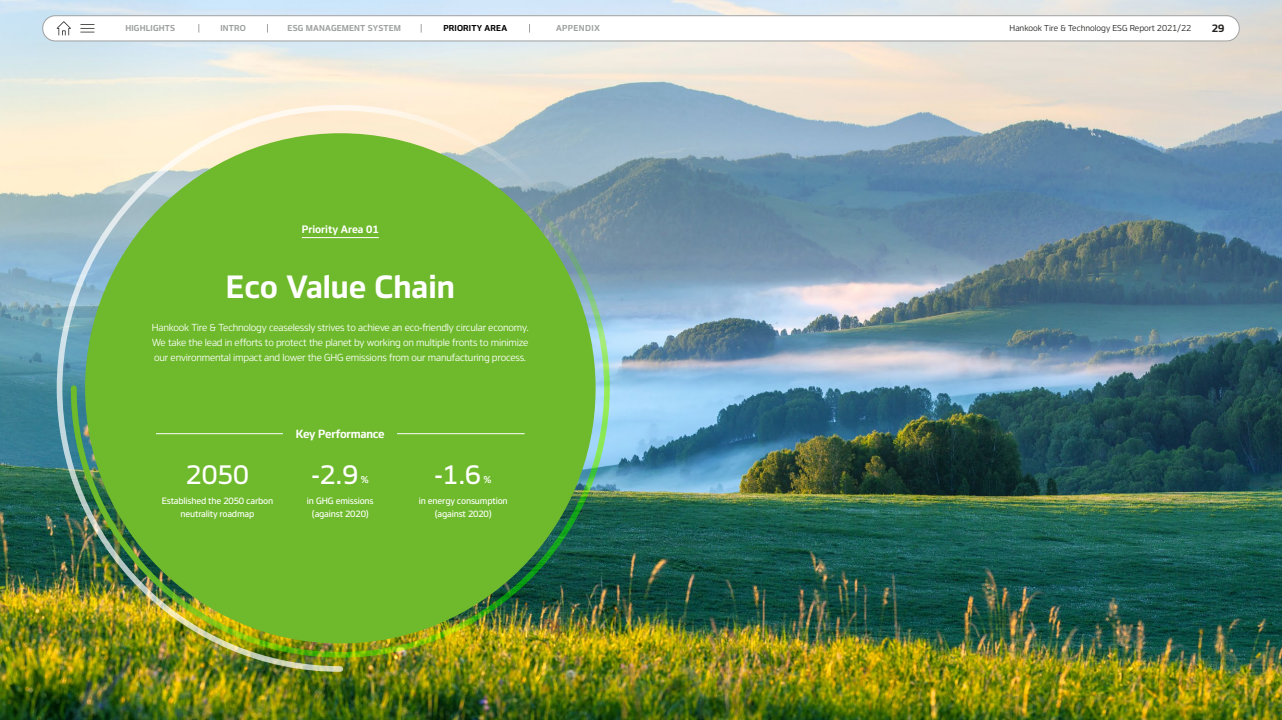
<style>
.page{position:relative;width:1282px;height:720px;background:#fff}
.page>*{position:absolute;margin:0;border:0;box-sizing:border-box;transform-origin:0 0}
.t1{font:600 30px "Hankook";color:#fff}
.t2{font:500 25px "Hankook";color:#fff}
.t3{font:600 11px "Hankook";letter-spacing:-.02em;color:#fff}
.t4{font:600 10px "Hankook";color:#fff}
.t5{font:600 10px "Hankook";color:#1f1e1d}
.t6{font:9.5px/15px "Hankook";letter-spacing:-.02em;color:#fff;text-align:justify}
.t7{font:500 9.5px "Hankook";color:#fff}
.t8{font:500 8.5px/13px "Hankook";letter-spacing:-.02em;color:#fff;text-align:center}
.t9{font:8px "Hankook";color:#1f1e1d}
.t10{font:600 8px "Hankook";letter-spacing:.02em;color:#9fa0a0}
.t11{font:600 8px "Hankook";letter-spacing:.02em;color:#000}
.t12{font:600 8px "Hankook";letter-spacing:.05em;color:#9fa0a0}
</style>
<div class="page">
<img style="left:0;top:0;width:1281px;height:720px">
<img style="left:56px;top:102px;width:570px;height:573px">
<hr style="left:302px;top:237px;width:77px;height:1px;background:#fff">
<hr style="left:156px;top:433px;width:368px;height:1px;background:#fff">
<div style="left:283px;top:425px;width:114px;height:17px;background:#6fba2c"></div>
<div style="left:43px;top:16px;width:1196px;height:25px;background:#fff;border-radius:13px"></div>
<div style="left:43px;top:16px;width:1196px;height:25px;border:1px solid #9fa0a0;border-radius:13px"></div>
<svg style="left:57px;top:21px;width:14px;height:14px"></svg>
<svg style="left:80px;top:24px;width:14px;height:9px"></svg>
<p class="t10" style="left:125px;top:22px;width:51px">HIGHLIGHTS</p>
<p class="t10" style="left:220px;top:22px;width:27px">INTRO</p>
<p class="t10" style="left:287px;top:22px;width:115px">ESG MANAGEMENT SYSTEM</p>
<p class="t11" style="left:443px;top:22px;width:65px">PRIORITY AREA</p>
<p class="t12" style="left:556px;top:22px;width:45px">APPENDIX</p>
<p class="t9" style="left:1009px;top:22px;width:183px">Hankook Tire &amp; Technology ESG Report 2021/22</p>
<p class="t5" style="left:1211px;top:21px;width:14px">29</p>
<p class="t4" style="left:302px;top:222px;width:79px">Priority Area 01</p>
<h1 class="t1" style="left:226px;top:264px;width:230px">Eco Value Chain</h1>
<p class="t6" style="left:152px;top:320px;width:378px">Hankook Tire &amp; Technology ceaselessly strives to achieve an eco-friendly circular economy.<br>We take the lead in efforts to protect the planet by working on multiple fronts to minimize our environmental impact and lower the GHG emissions from our manufacturing process.</p>
<h2 class="t2" style="left:186px;top:455px;width:65px">2050</h2>
<p class="t8" style="left:162px;top:494px;width:113px">Established the 2050 carbon neutrality roadmap</p>
<p class="t3" style="left:296px;top:425px;width:90px">Key Performance</p>
<h2 class="t2" style="left:312px;top:455px;width:48px">-2.9</h2>
<p class="t7" style="left:361px;top:472px;width:10px">%</p>
<p class="t8" style="left:307px;top:494px;width:68px">in GHG emissions (against 2020)</p>
<h2 class="t2" style="left:435px;top:455px;width:48px">-1.6</h2>
<p class="t7" style="left:483px;top:472px;width:10px">%</p>
<p class="t8" style="left:419px;top:494px;width:90px">in energy consumption (against 2020)</p>
</div>
